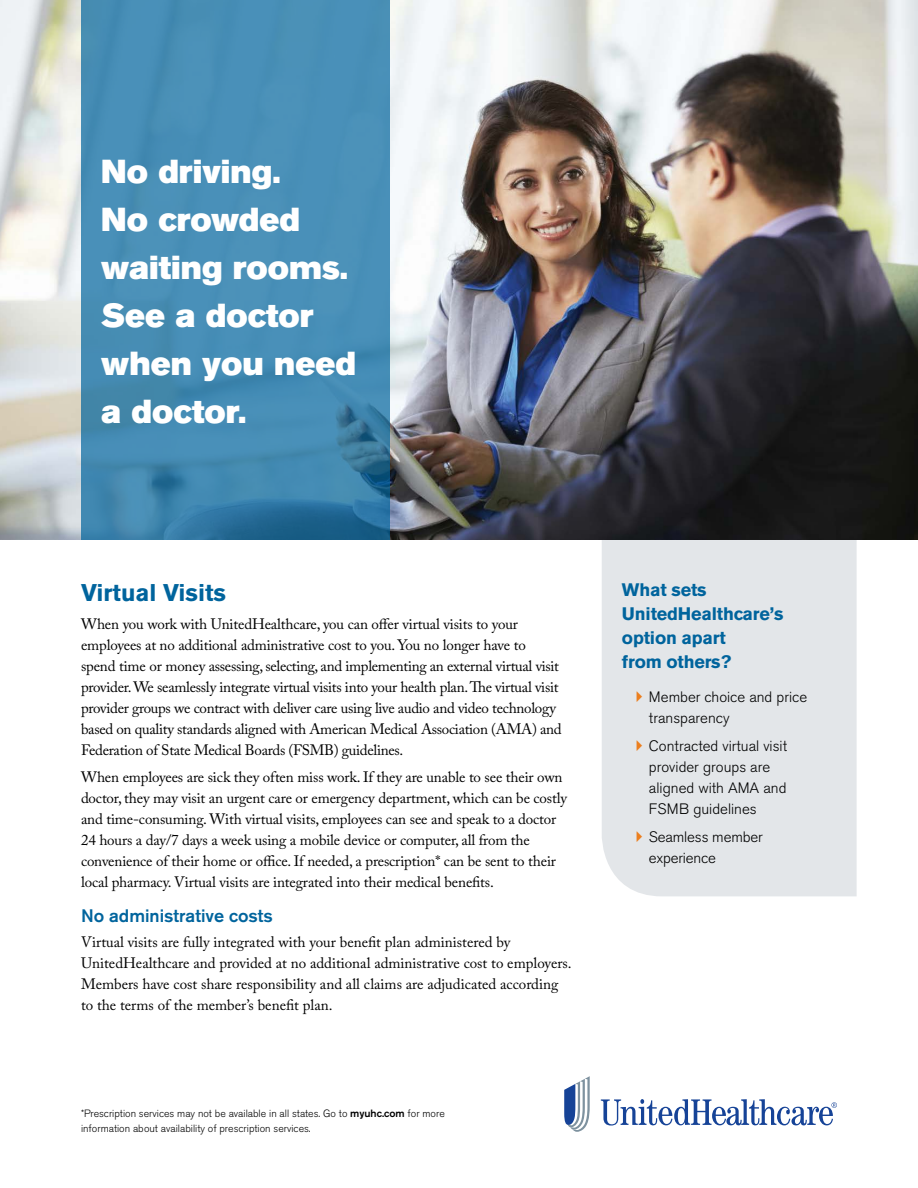
<style>
.page{position:relative;width:918px;height:1188px;background:#fff}
.page>*{position:absolute;margin:0;border:0;box-sizing:border-box;transform-origin:0 0}
.t1{font:33px/48px "Akzidenz Grotesk BE Super";color:#fff}
.t2{font:700 24px "Akzidenz Grotesk BE";color:#00649d}
.t3{font:700 18px/24px "Akzidenz Grotesk BE";letter-spacing:-.01em;color:#00649d}
.t4{font:500 18px "Akzidenz Grotesk BE";color:#00649d}
.t5{font:15px/21px "Adobe Caslon Pro";letter-spacing:-.01em;color:#000}
.t6{font:300 15px/21px "Akzidenz Grotesk BE";color:#000}
.t7{font:300 10.5px/15px "Akzidenz Grotesk BE";color:#000}
.s1{font-weight:500}
</style>
<div class="page">
<div style="left:602px;top:540px;width:255px;height:356px;background:#e3e6e9"></div>
<img style="left:0;top:0;width:918px;height:540px">
<svg style="left:81px;top:0;width:309px;height:540px;background:#448bb3"></svg>
<svg style="left:601px;top:1099px;width:236px;height:27px"></svg>
<svg style="left:564px;top:1076px;width:26px;height:56px"></svg>
<svg style="left:637px;top:691px;width:5px;height:11px"></svg>
<svg style="left:637px;top:740px;width:5px;height:11px"></svg>
<svg style="left:637px;top:831px;width:5px;height:11px"></svg>
<h1 class="t1" style="left:101px;top:148px;width:256px">No driving.<br>No crowded waiting rooms.<br>See a doctor when you need a doctor.</h1>
<h2 class="t2" style="left:81px;top:579px;width:147px">Virtual Visits</h2>
<p class="t5" style="left:81px;top:613px;width:482px">When you work with UnitedHealthcare, you can offer virtual visits to your employees at no additional administrative cost to you. You no longer have to spend time or money assessing, selecting, and implementing an external virtual visit provider. We seamlessly integrate virtual visits into your health plan. The virtual visit provider groups we contract with deliver care using live audio and video technology based on quality standards aligned with American Medical Association (AMA) and Federation of State Medical Boards (FSMB) guidelines.</p>
<p class="t5" style="left:81px;top:767px;width:488px">When employees are sick they often miss work. If they are unable to see their own doctor, they may visit an urgent care or emergency department, which can be costly and time-consuming. With virtual visits, employees can see and speak to a doctor 24 hours a day/7 days a week using a mobile device or computer, all from the convenience of their home or office. If needed, a prescription* can be sent to their local pharmacy. Virtual visits are integrated into their medical benefits.</p>
<p class="t4" style="left:81px;top:905px;width:194px">No administrative costs</p>
<p class="t5" style="left:81px;top:932px;width:492px">Virtual visits are fully integrated with your benefit plan administered by UnitedHealthcare and provided at no additional administrative cost to employers.<br>Members have cost share responsibility and all claims are adjudicated according to the terms of the member’s benefit plan.</p>
<p class="t7" style="left:81px;top:1106px;width:365px">*Prescription services may not be available in all states. Go to <span class="s1">myuhc.com</span> for more information about availability of prescription services.</p>
<p class="t3" style="left:622px;top:578px;width:163px">What sets<br>UnitedHealthcare’s option apart<br>from others?</p>
<p class="t6" style="left:649px;top:687px;width:160px">Member choice and price transparency</p>
<p class="t6" style="left:649px;top:735px;width:140px">Contracted virtual visit provider groups are aligned with AMA and<br>FSMB guidelines</p>
<p class="t6" style="left:649px;top:826px;width:115px">Seamless member experience</p>
</div>
